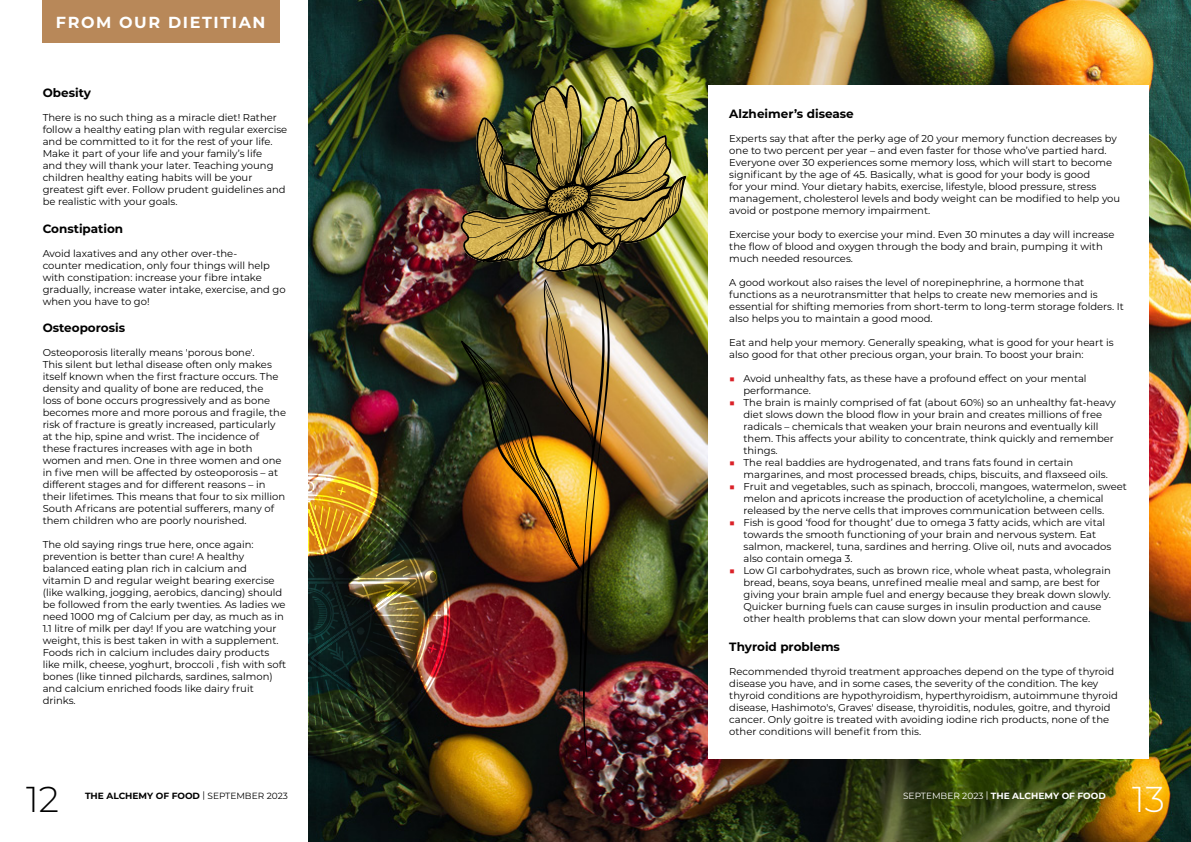
<style>
.page{position:relative;width:1191px;height:842px;background:#fff}
.page>*{position:absolute;margin:0;border:0;box-sizing:border-box;transform-origin:0 0}
.t1{font:300 36px "Montserrat";color:#000}
.t2{font:300 36px "Montserrat";color:#fff}
.t3{font:700 16px "Montserrat";letter-spacing:.1em;color:#fff}
.t4{font:700 12px "Montserrat";color:#000}
.t5{font:10px/12px "Montserrat";color:#000}
.t6{font:700 9px "Montserrat";color:#fff}
.t7{font:700 9px "Montserrat";color:#000}
.s1{color:#da2128}
.s2{font-weight:400}
</style>
<div class="page">
<img style="left:308px;top:0;width:883px;height:842px">
<img style="left:308px;top:473px;width:142px;height:284px">
<svg style="left:308px;top:481px;width:6px;height:12px"></svg>
<svg style="left:425px;top:570px;width:12px;height:13px"></svg>
<svg style="left:308px;top:739px;width:4px;height:9px"></svg>
<svg style="left:337px;top:487px;width:9px;height:8px"></svg>
<svg style="left:369px;top:500px;width:7px;height:8px"></svg>
<svg style="left:416px;top:547px;width:7px;height:8px"></svg>
<svg style="left:433px;top:611px;width:8px;height:8px"></svg>
<svg style="left:428px;top:644px;width:8px;height:8px"></svg>
<svg style="left:416px;top:676px;width:7px;height:7px"></svg>
<svg style="left:396px;top:703px;width:6px;height:6px"></svg>
<img style="left:308px;top:521px;width:94px;height:166px">
<svg style="left:369px;top:712px;width:21px;height:18px"></svg>
<svg style="left:337px;top:735px;width:9px;height:8px"></svg>
<div style="left:42px;top:0;width:238px;height:43px;background:#b88859"></div>
<div style="left:708px;top:85px;width:440px;height:673px;background:#fff"></div>
<img style="left:460px;top:82px;width:226px;height:683px">
<h2 class="t3" style="left:56px;top:11px;width:211px">FROM OUR DIETITIAN</h2>
<p class="t4" style="left:43px;top:84px;width:50px">Obesity</p>
<p class="t5" style="left:43px;top:111px;width:246px">There is no such thing as a miracle diet! Rather follow a healthy eating plan with regular exercise and be committed to it for the rest of your life.<br>Make it part of your life and your family’s life<br>and they will thank your later. Teaching young children healthy eating habits will be your greatest gift ever. Follow prudent guidelines and be realistic with your goals.</p>
<p class="t4" style="left:43px;top:221px;width:82px">Constipation</p>
<p class="t5" style="left:43px;top:248px;width:244px">Avoid laxatives and any other over-the-<br>counter medication, only four things will help with constipation: increase your fibre intake gradually, increase water intake, exercise, and go when you have to go!</p>
<p class="t4" style="left:43px;top:319px;width:84px">Osteoporosis</p>
<p class="t5" style="left:43px;top:346px;width:245px">Osteoporosis literally means 'porous bone'.<br>This silent but lethal disease often only makes itself known when the first fracture occurs. The density and quality of bone are reduced, the<br>loss of bone occurs progressively and as bone becomes more and more porous and fragile, the risk of fracture is greatly increased, particularly at the hip, spine and wrist. The incidence of these fractures increases with age in both women and men. One in three women and one in five men will be affected by osteoporosis – at different stages and for different reasons – in their lifetimes. This means that four to six million South Africans are potential sufferers, many of them children who are poorly nourished.</p>
<p class="t5" style="left:43px;top:538px;width:245px">The old saying rings true here, once again: prevention is better than cure! A healthy balanced eating plan rich in calcium and vitamin D and regular weight bearing exercise (like walking, jogging, aerobics, dancing) should be followed from the early twenties. As ladies we need 1000 mg of Calcium per day, as much as in 1.1 litre of milk per day! If you are watching your weight, this is best taken in with a supplement.<br>Foods rich in calcium includes dairy products like milk, cheese, yoghurt, broccoli , fish with soft bones (like tinned pilchards, sardines, salmon) and calcium enriched foods like dairy fruit drinks.</p>
<p class="t4" style="left:729px;top:105px;width:126px">Alzheimer’s disease</p>
<p class="t5" style="left:729px;top:132px;width:392px">Experts say that after the perky age of 20 your memory function decreases by one to two percent per year – and even faster for those who’ve partied hard.<br>Everyone over 30 experiences some memory loss, which will start to become significant by the age of 45. Basically, what is good for your body is good<br>for your mind. Your dietary habits, exercise, lifestyle, blood pressure, stress management, cholesterol levels and body weight can be modified to help you avoid or postpone memory impairment.</p>
<p class="t5" style="left:729px;top:228px;width:387px">Exercise your body to exercise your mind. Even 30 minutes a day will increase the flow of blood and oxygen through the body and brain, pumping it with much needed resources.</p>
<p class="t5" style="left:729px;top:276px;width:396px">A good workout also raises the level of norepinephrine, a hormone that functions as a neurotransmitter that helps to create new memories and is essential for shifting memories from short-term to long-term storage folders. It also helps you to maintain a good mood.</p>
<p class="t5" style="left:729px;top:336px;width:386px">Eat and help your memory. Generally speaking, what is good for your heart is also good for that other precious organ, your brain. To boost your brain:</p>
<p class="t5" style="left:743px;top:372px;width:345px;text-indent:-14px"><span class="s1">■</span> Avoid unhealthy fats, as these have a profound effect on your mental performance.</p>
<p class="t5" style="left:743px;top:396px;width:374px;text-indent:-14px"><span class="s1">■</span> The brain is mainly comprised of fat (about 60%) so an unhealthy fat-heavy diet slows down the blood flow in your brain and creates millions of free radicals – chemicals that weaken your brain neurons and eventually kill them. This affects your ability to concentrate, think quickly and remember things.</p>
<p class="t5" style="left:743px;top:456px;width:366px;text-indent:-14px"><span class="s1">■</span> The real baddies are hydrogenated, and trans fats found in certain margarines, and most processed breads, chips, biscuits, and flaxseed oils.</p>
<p class="t5" style="left:743px;top:480px;width:385px;text-indent:-14px"><span class="s1">■</span> Fruit and vegetables, such as spinach, broccoli, mangoes, watermelon, sweet melon and apricots increase the production of acetylcholine, a chemical released by the nerve cells that improves communication between cells.</p>
<p class="t5" style="left:743px;top:516px;width:369px;text-indent:-14px"><span class="s1">■</span> Fish is good ‘food for thought’ due to omega 3 fatty acids, which are vital towards the smooth functioning of your brain and nervous system. Eat salmon, mackerel, tuna, sardines and herring. Olive oil, nuts and avocados also contain omega 3.</p>
<p class="t5" style="left:743px;top:564px;width:369px;text-indent:-14px"><span class="s1">■</span> Low GI carbohydrates, such as brown rice, whole wheat pasta, wholegrain bread, beans, soya beans, unrefined mealie meal and samp, are best for giving your brain ample fuel and energy because they break down slowly.<br>Quicker burning fuels can cause surges in insulin production and cause other health problems that can slow down your mental performance.</p>
<p class="t4" style="left:729px;top:638px;width:112px">Thyroid problems</p>
<p class="t5" style="left:729px;top:665px;width:390px">Recommended thyroid treatment approaches depend on the type of thyroid disease you have, and in some cases, the severity of the condition. The key thyroid conditions are hypothyroidism, hyperthyroidism, autoimmune thyroid disease, Hashimoto's, Graves' disease, thyroiditis, nodules, goitre, and thyroid cancer. Only goitre is treated with avoiding iodine rich products, none of the other conditions will benefit from this.</p>
<h1 class="t1" style="left:26px;top:775px;width:34px">12</h1>
<h1 class="t2" style="left:1132px;top:775px;width:34px">13</h1>
<p class="t7" style="left:85px;top:790px;width:204px">THE ALCHEMY OF FOOD <span class="s2">| SEPTEMBER 2023</span></p>
<p class="t6" style="left:903px;top:790px;width:204px"><span class="s2">SEPTEMBER 2023 |</span> THE ALCHEMY OF FOOD</p>
</div>
